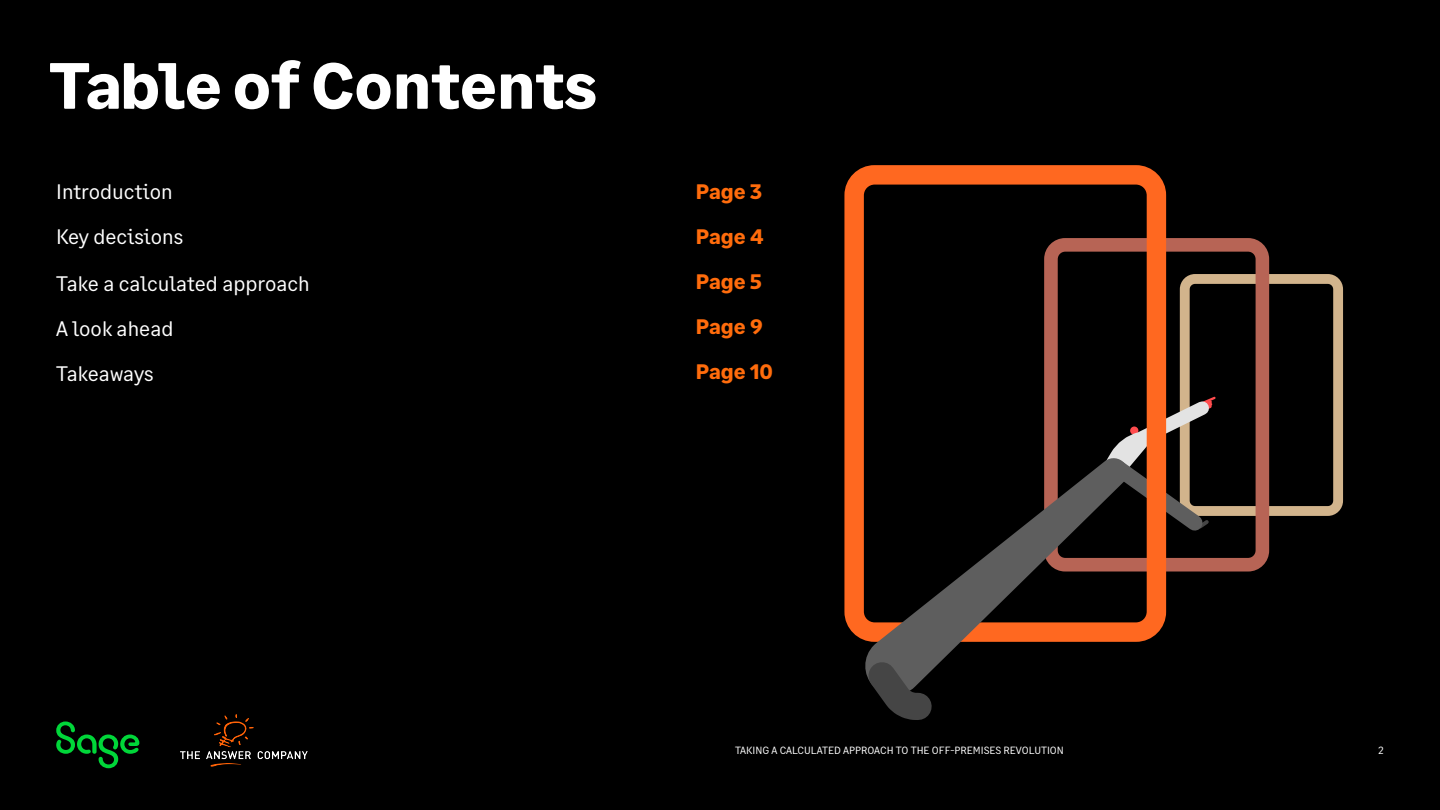
<style>
.page{position:relative;width:1440px;height:810px;background:#000}
.page>*{position:absolute;margin:0;border:0;box-sizing:border-box;transform-origin:0 0}
.t1{font:700 65.25px "Sage Text";letter-spacing:-.005em;color:#fff}
.t2{font:21px/45px "Sage Text";color:#fff}
.t3{font:700 21px/45px "Sage Text";color:#ff6c0c}
.t4{font:10.5px "Sage Text";color:#fff}
</style>
<div class="page">
<div style="left:1180px;top:274px;width:163px;height:242px;border:10px solid #d2b48c;border-radius:10px"></div>
<svg style="left:1109px;top:390px;width:111px;height:155px"></svg>
<div style="left:1044px;top:238px;width:225px;height:334px;border:14px solid #b76455;border-radius:14px"></div>
<div style="left:844px;top:165px;width:322px;height:477px;border:19px solid #ff6820;border-radius:20px"></div>
<svg style="left:862px;top:456px;width:267px;height:201px"></svg>
<svg style="left:853px;top:638px;width:92px;height:82px"></svg>
<svg style="left:56px;top:722px;width:83px;height:46px"></svg>
<img style="left:180px;top:715px;width:127px;height:51px">
<h1 class="t1" style="left:49px;top:45px;width:550px">Table of Contents</h1>
<p class="t2" style="left:56px;top:170px;width:128px">Introduction<br>Key decisions</p>
<p class="t2" style="left:56px;top:262px;width:255px">Take a calculated approach<br>A look ahead<br>Takeaways</p>
<p class="t3" style="left:696px;top:170px;width:79px">Page 3<br>Page 4<br>Page 5<br>Page 9<br>Page 10</p>
<p class="t4" style="left:735px;top:744px;width:330px">TAKING A CALCULATED APPROACH TO THE OFF-PREMISES REVOLUTION</p>
<p class="t4" style="left:1379px;top:744px;width:7px">2</p>
</div>
